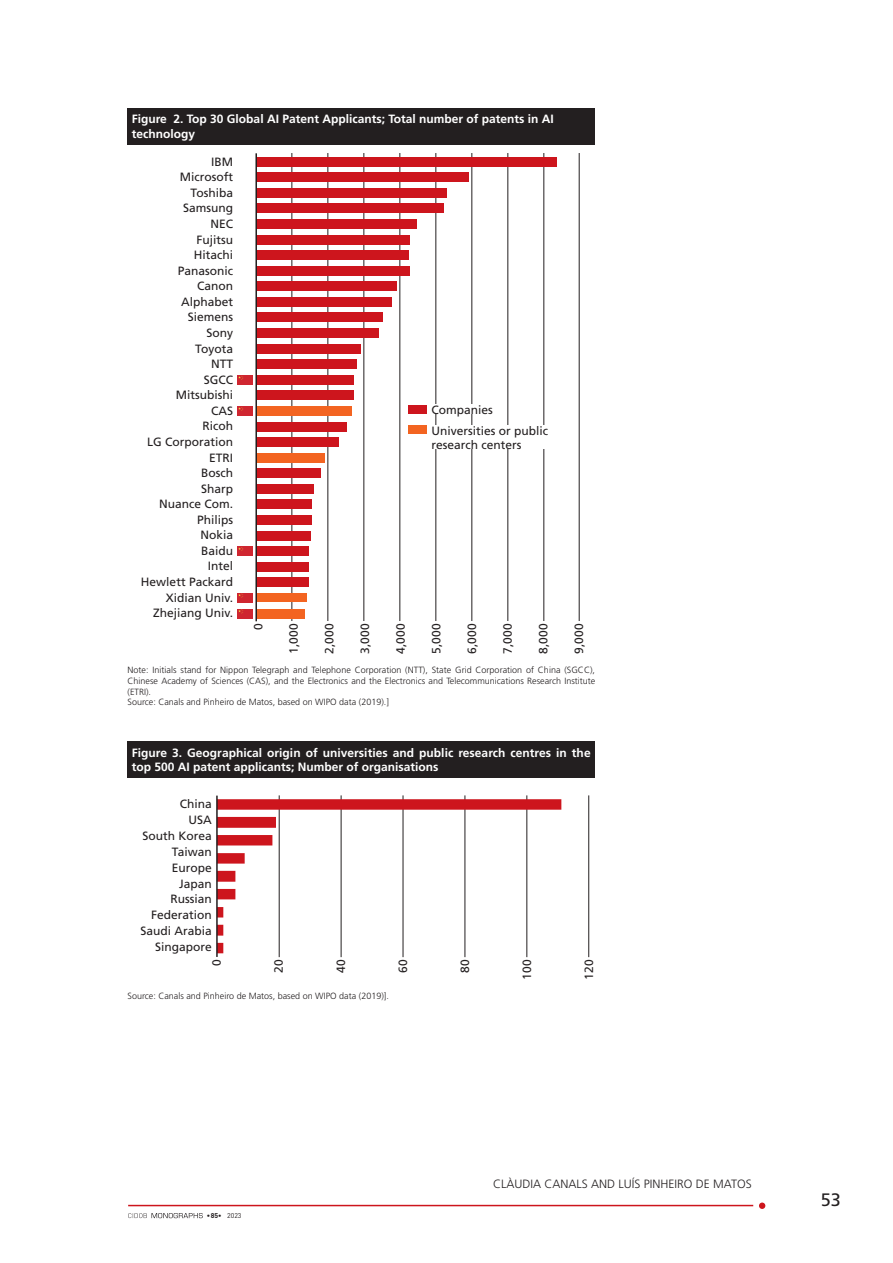
<style>
.page{position:relative;width:893px;height:1263px;background:#fff}
.page>*{position:absolute;margin:0;border:0;box-sizing:border-box;transform-origin:0 0}
.t1{font:18px "Frutiger";color:#231f20}
.t2{font:12px/15.6px "Frutiger";color:#231f20;text-align:right}
.t3{font:700 12px/14.4px "Frutiger";color:#fff}
.t4{font:300 12px "Frutiger";color:#231f20}
.t5{font:300 9px/10.8px "Frutiger";color:#231f20}
.t6{font:700 6.9px "DIN";color:#231f20}
.s1{font-weight:400}
</style>
<div class="page">
<hr style="left:128px;top:1205px;width:625px;height:1px;background:#cd151d">
<div style="left:759px;top:1202px;width:6px;height:7px;background:#cd151d;border-radius:50%"></div>
<div style="left:128px;top:108px;width:467px;height:36px;background:#231f20"></div>
<hr style="left:579px;top:153px;width:1px;height:468px;background:#231f20">
<hr style="left:544px;top:153px;width:1px;height:468px;background:#231f20">
<hr style="left:508px;top:153px;width:1px;height:468px;background:#231f20">
<hr style="left:472px;top:153px;width:1px;height:468px;background:#231f20">
<hr style="left:436px;top:153px;width:1px;height:468px;background:#231f20">
<hr style="left:400px;top:153px;width:1px;height:468px;background:#231f20">
<hr style="left:364px;top:153px;width:1px;height:468px;background:#231f20">
<hr style="left:328px;top:153px;width:1px;height:468px;background:#231f20">
<hr style="left:292px;top:153px;width:1px;height:468px;background:#231f20">
<div style="left:256px;top:609px;width:49px;height:9px;background:#f36421"></div>
<div style="left:256px;top:594px;width:50px;height:8px;background:#f36421"></div>
<div style="left:256px;top:453px;width:68px;height:9px;background:#f36421"></div>
<div style="left:256px;top:406px;width:95px;height:10px;background:#f36421"></div>
<div style="left:431px;top:405px;width:64px;height:9px;background:#fff"></div>
<div style="left:408px;top:405px;width:18px;height:9px;background:#cd151d"></div>
<div style="left:431px;top:425px;width:144px;height:24px;background:#fff"></div>
<div style="left:408px;top:425px;width:18px;height:9px;background:#f36421"></div>
<div style="left:256px;top:157px;width:300px;height:9px;background:#cd151d"></div>
<div style="left:256px;top:173px;width:212px;height:9px;background:#cd151d"></div>
<div style="left:256px;top:188px;width:190px;height:9px;background:#cd151d"></div>
<div style="left:256px;top:204px;width:187px;height:9px;background:#cd151d"></div>
<div style="left:256px;top:219px;width:161px;height:10px;background:#cd151d"></div>
<div style="left:256px;top:235px;width:154px;height:9px;background:#cd151d"></div>
<div style="left:256px;top:251px;width:152px;height:9px;background:#cd151d"></div>
<div style="left:256px;top:266px;width:153px;height:9px;background:#cd151d"></div>
<div style="left:256px;top:282px;width:140px;height:9px;background:#cd151d"></div>
<div style="left:256px;top:297px;width:135px;height:9px;background:#cd151d"></div>
<div style="left:256px;top:313px;width:126px;height:9px;background:#cd151d"></div>
<div style="left:256px;top:328px;width:122px;height:10px;background:#cd151d"></div>
<div style="left:256px;top:344px;width:104px;height:9px;background:#cd151d"></div>
<div style="left:256px;top:360px;width:101px;height:9px;background:#cd151d"></div>
<div style="left:256px;top:375px;width:98px;height:9px;background:#cd151d"></div>
<div style="left:256px;top:391px;width:98px;height:9px;background:#cd151d"></div>
<div style="left:256px;top:422px;width:90px;height:9px;background:#cd151d"></div>
<div style="left:256px;top:437px;width:82px;height:10px;background:#cd151d"></div>
<div style="left:256px;top:469px;width:65px;height:9px;background:#cd151d"></div>
<div style="left:256px;top:484px;width:57px;height:9px;background:#cd151d"></div>
<div style="left:256px;top:500px;width:56px;height:9px;background:#cd151d"></div>
<div style="left:256px;top:515px;width:56px;height:10px;background:#cd151d"></div>
<div style="left:256px;top:531px;width:54px;height:9px;background:#cd151d"></div>
<div style="left:256px;top:546px;width:52px;height:10px;background:#cd151d"></div>
<div style="left:256px;top:562px;width:52px;height:9px;background:#cd151d"></div>
<div style="left:256px;top:578px;width:52px;height:9px;background:#cd151d"></div>
<div style="left:237px;top:375px;width:16px;height:9px;background:#cf2630"></div>
<div style="left:237px;top:406px;width:16px;height:10px;background:#cf2630"></div>
<div style="left:237px;top:547px;width:16px;height:9px;background:#cf2630"></div>
<div style="left:237px;top:593px;width:16px;height:9px;background:#cf2630"></div>
<svg style="left:238px;top:593px;width:5px;height:5px"></svg>
<div style="left:237px;top:609px;width:16px;height:9px;background:#cf2630"></div>
<hr style="left:255px;top:153px;width:2px;height:468px;background:#231f20">
<div style="left:128px;top:741px;width:467px;height:36px;background:#231f20"></div>
<hr style="left:588px;top:795px;width:1px;height:162px;background:#231f20">
<hr style="left:527px;top:795px;width:1px;height:162px;background:#231f20">
<hr style="left:465px;top:795px;width:1px;height:162px;background:#231f20">
<hr style="left:403px;top:795px;width:1px;height:162px;background:#231f20">
<hr style="left:341px;top:795px;width:1px;height:162px;background:#231f20">
<hr style="left:279px;top:795px;width:1px;height:162px;background:#231f20">
<svg style="left:218px;top:799px;width:343px;height:154px"></svg>
<hr style="left:216px;top:796px;width:2px;height:161px;background:#231f20">
<svg style="left:128px;top:1213px;width:75px;height:5px"></svg>
<p class="t3" style="left:132px;top:112px;width:423px">Figure 2. Top 30 Global AI Patent Applicants; Total number of patents in AI technology</p>
<p class="t2" style="left:141px;top:154px;width:94px">IBM<br>Microsoft<br>Toshiba<br>Samsung<br>NEC<br>Fujitsu<br>Hitachi<br>Panasonic<br>Canon<br>Alphabet<br>Siemens<br>Sony<br>Toyota<br>NTT<br>SGCC<br>Mitsubishi<br>CAS<br>Ricoh<br>LG Corporation<br>ETRI<br>Bosch<br>Sharp<br>Nuance Com.<br>Philips<br>Nokia<br>Baidu<br>Intel<br>Hewlett Packard<br>Xidian Univ.<br>Zhejiang Univ.</p>
<p class="t2" style="left:250px;top:630px;width:8px;rotate:-90deg">0</p>
<p class="t2" style="left:286px;top:654px;width:32px;rotate:-90deg">1,000</p>
<p class="t2" style="left:322px;top:654px;width:32px;rotate:-90deg">2,000</p>
<p class="t2" style="left:357px;top:654px;width:32px;rotate:-90deg">3,000</p>
<p class="t2" style="left:393px;top:654px;width:32px;rotate:-90deg">4,000</p>
<p class="t2" style="left:428px;top:654px;width:32px;rotate:-90deg">5,000</p>
<p class="t2" style="left:464px;top:654px;width:32px;rotate:-90deg">6,000</p>
<p class="t2" style="left:500px;top:654px;width:32px;rotate:-90deg">7,000</p>
<p class="t2" style="left:535px;top:654px;width:32px;rotate:-90deg">8,000</p>
<p class="t2" style="left:571px;top:654px;width:32px;rotate:-90deg">9,000</p>
<p class="t2" style="left:431px;top:399px;width:118px;line-height:20.5px;text-align:left">Companies<br>Universities or public</p>
<p class="t2" style="left:431px;top:437px;width:92px">research centers</p>
<p class="t5" style="left:128px;top:664px;width:469px">Note: Initials stand for Nippon Telegraph and Telephone Corporation (NTT), State Grid Corporation of China (SGCC), Chinese Academy of Sciences (CAS), and the Electronics and the Electronics and Telecommunications Research Institute (ETRI).<br>Source: Canals and Pinheiro de Matos, based on WIPO data (2019).]</p>
<p class="t3" style="left:132px;top:745px;width:460px">Figure 3. Geographical origin of universities and public research centres in the top 500 AI patent applicants; Number of organisations</p>
<p class="t2" style="left:140px;top:795px;width:73px">China<br>USA<br>South Korea<br>Taiwan<br>Europe<br>Japan<br>Russian<br>Federation<br>Saudi Arabia<br>Singapore</p>
<p class="t2" style="left:209px;top:966px;width:8px;rotate:-90deg">0</p>
<p class="t2" style="left:271px;top:973px;width:15px;rotate:-90deg">20</p>
<p class="t2" style="left:333px;top:973px;width:15px;rotate:-90deg">40</p>
<p class="t2" style="left:395px;top:973px;width:15px;rotate:-90deg">60</p>
<p class="t2" style="left:457px;top:973px;width:15px;rotate:-90deg">80</p>
<p class="t2" style="left:519px;top:980px;width:22px;rotate:-90deg">100</p>
<p class="t2" style="left:581px;top:980px;width:22px;rotate:-90deg">120</p>
<p class="t5" style="left:128px;top:990px;width:263px">Source: Canals and Pinheiro de Matos, based on WIPO data (2019)].</p>
<p class="t6" style="left:207px;top:1211px;width:36px">•85• <span class="s1">2023</span></p>
<p class="t4" style="left:493px;top:1177px;width:260px">CLÀUDIA CANALS AND LUÍS PINHEIRO DE MATOS</p>
<h1 class="t1" style="left:821px;top:1189px;width:22px">53</h1>
</div>
